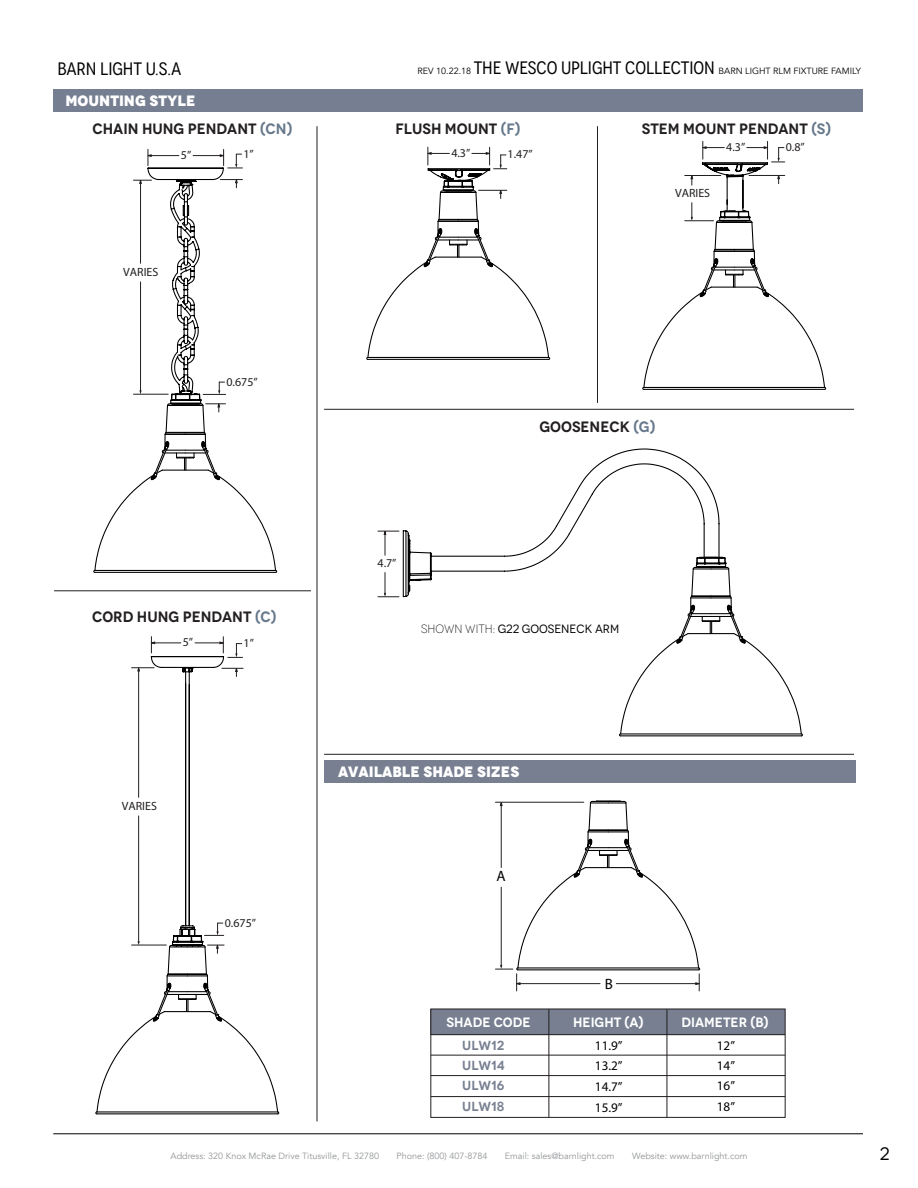
<style>
.page{position:relative;width:918px;height:1188px;background:#fff}
.page>*{position:absolute;margin:0;border:0;box-sizing:border-box;transform-origin:0 0}
.t1{font:18px "Novecentonarrow";letter-spacing:-.005em;color:#000}
.t2{font:18px "Novecento";color:#000}
.t3{font:600 15px/27.8px "Novecento";color:#231f20}
.t4{font:800 15px "Novecento";color:#fff}
.t5{font:15px "Gisha";color:#000}
.t6{font:600 13.5px "Novecento";color:#fff}
.t7{font:13.2px/20.4px "Gisha";color:#000}
.t8{font:600 13.2px/20.4px "Novecento";color:#777f91}
.t9{font:12px "Gisha";color:#231f20}
.t10{font:12px "Novecento";color:#000}
.t11{font:9px "Avenir";color:#939598}
.t12{font:9px "Avenir";color:#000}
.s1{font-family:"Novecentonarrow";font-size:18px}
.s2{font-weight:800;color:#fff}
.s3{color:#66788b}
.s4{font-weight:300}
</style>
<div class="page">
<div style="left:53px;top:89px;width:809px;height:23px;background:#767e91"></div>
<hr style="left:53px;top:1134px;width:810px;height:1px;background:#000">
<hr style="left:54px;top:591px;width:257px;height:1px;background:#231f20">
<hr style="left:597px;top:126px;width:1px;height:277px;background:#231f20">
<svg style="left:402px;top:448px;width:318px;height:150px"></svg>
<hr style="left:317px;top:126px;width:1px;height:995px;background:#231f20">
<hr style="left:324px;top:409px;width:530px;height:1px;background:#231f20">
<div style="left:324px;top:760px;width:532px;height:23px;background:#777f91"></div>
<hr style="left:324px;top:754px;width:530px;height:1px;background:#231f20">
<div style="left:431px;top:1009px;width:354px;height:26px;background:#777f91"></div>
<div style="left:431px;top:1009px;width:354px;height:109px;border:1px solid #231f20"></div>
<hr style="left:431px;top:1034px;width:354px;height:1px;background:#231f20">
<hr style="left:431px;top:1055px;width:354px;height:1px;background:#231f20">
<hr style="left:549px;top:1009px;width:1px;height:109px;background:#231f20">
<hr style="left:667px;top:1009px;width:1px;height:109px;background:#231f20">
<hr style="left:431px;top:1075px;width:354px;height:1px;background:#231f20">
<hr style="left:431px;top:1096px;width:354px;height:1px;background:#231f20">
<svg style="left:495px;top:800px;width:206px;height:191px"></svg>
<svg style="left:618px;top:556px;width:185px;height:181px"></svg>
<svg style="left:93px;top:149px;width:185px;height:424px"></svg>
<svg style="left:366px;top:147px;width:185px;height:213px"></svg>
<svg style="left:642px;top:141px;width:185px;height:249px"></svg>
<svg style="left:378px;top:572px;width:21px;height:26px"></svg>
<svg style="left:378px;top:531px;width:21px;height:24px"></svg>
<svg style="left:95px;top:637px;width:185px;height:478px"></svg>
<h1 class="t1" style="left:58px;top:58px;width:125px">BARN LIGHT U.S.A</h1>
<p class="t12" style="left:418px;top:66px;width:445px">REV 10.22.18 <span class="s1">THE WESCO UPLIGHT COLLECTION</span> BARN LIGHT RLM FIXTURE FAMILY</p>
<h2 class="t3" style="left:93px;top:87px;width:201px;text-indent:-27px"><span class="s2">MOUNTING STYLE<br></span>CHAIN HUNG PENDANT <span class="s3">(CN)</span></h2>
<h3 class="t9" style="left:181px;top:148px;width:12px">5”</h3>
<h3 class="t9" style="left:244px;top:146px;width:12px">1”</h3>
<h3 class="t9" style="left:123px;top:265px;width:37px">VARIES</h3>
<h3 class="t9" style="left:226px;top:374px;width:33px">0.675”</h3>
<h2 class="t3" style="left:396px;top:115px;width:126px">FLUSH MOUNT <span class="s3">(F)</span></h2>
<h3 class="t9" style="left:451px;top:146px;width:21px">4.3”</h3>
<h3 class="t9" style="left:508px;top:147px;width:27px">1.47”</h3>
<h2 class="t3" style="left:642px;top:115px;width:191px">STEM MOUNT PENDANT <span class="s3">(S)</span></h2>
<h3 class="t9" style="left:675px;top:186px;width:37px">VARIES</h3>
<h3 class="t9" style="left:726px;top:140px;width:21px">4.3”</h3>
<h3 class="t9" style="left:786px;top:140px;width:21px">0.8”</h3>
<h2 class="t3" style="left:539px;top:413px;width:117px">GOOSENECK <span class="s3">(G)</span></h2>
<h2 class="t3" style="left:92px;top:603px;width:186px">CORD HUNG PENDANT <span class="s3">(C)</span></h2>
<h3 class="t9" style="left:183px;top:635px;width:12px">5”</h3>
<h3 class="t9" style="left:244px;top:636px;width:12px">1”</h3>
<h3 class="t9" style="left:122px;top:799px;width:37px">VARIES</h3>
<h3 class="t9" style="left:225px;top:915px;width:33px">0.675”</h3>
<h3 class="t9" style="left:378px;top:556px;width:21px">4.7”</h3>
<h3 class="t10" style="left:421px;top:622px;width:200px"><span class="s4">SHOWN WITH:</span> G22 GOOSENECK ARM</h3>
<h2 class="t4" style="left:338px;top:762px;width:183px">AVAILABLE SHADE SIZES</h2>
<h2 class="t5" style="left:497px;top:867px;width:11px">A</h2>
<h2 class="t5" style="left:605px;top:975px;width:10px">B</h2>
<h3 class="t6" style="left:447px;top:1014px;width:86px">SHADE CODE</h3>
<h3 class="t6" style="left:573px;top:1014px;width:72px">HEIGHT (A)</h3>
<h3 class="t6" style="left:682px;top:1014px;width:89px">DIAMETER (B)</h3>
<h3 class="t8" style="left:462px;top:1035px;width:44px">ULW12<br>ULW14</h3>
<h3 class="t7" style="left:717px;top:1035px;width:20px">12”<br>14”</h3>
<h3 class="t7" style="left:595px;top:1035px;width:29px">11.9”<br>13.2”</h3>
<h3 class="t8" style="left:462px;top:1076px;width:44px">ULW16</h3>
<h3 class="t7" style="left:595px;top:1076px;width:29px">14.7”</h3>
<h3 class="t7" style="left:717px;top:1076px;width:20px">16”</h3>
<h3 class="t8" style="left:462px;top:1097px;width:44px">ULW18</h3>
<h3 class="t7" style="left:595px;top:1097px;width:29px">15.9”</h3>
<h3 class="t7" style="left:717px;top:1097px;width:20px">18”</h3>
<p class="t11" style="left:171px;top:1151px;width:210px">Address: 320 Knox McRae Drive Titusville, FL 32780</p>
<p class="t11" style="left:397px;top:1151px;width:92px">Phone: (800) 407-8784</p>
<p class="t11" style="left:505px;top:1151px;width:111px">Email: sales@barnlight.com</p>
<p class="t11" style="left:632px;top:1151px;width:117px">Website: www.barnlight.com</p>
<h1 class="t2" style="left:880px;top:1143px;width:11px">2</h1>
</div>
